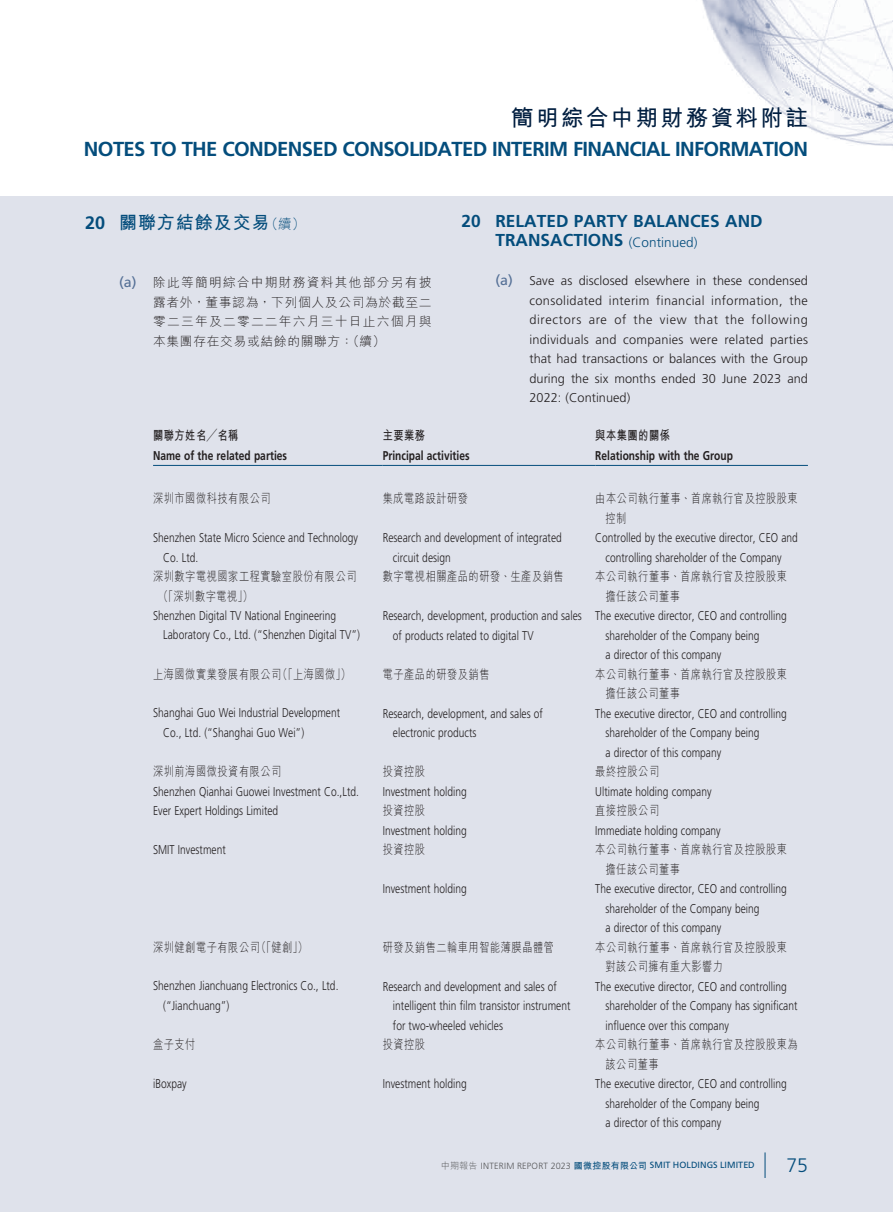
<style>
.page{position:relative;width:893px;height:1212px;background:#dfe2eb}
.page>*{position:absolute;margin:0;border:0;box-sizing:border-box;transform-origin:0 0}
.t1{font:700 22.5px "M Hei HK";letter-spacing:.11em;color:#001e40}
.t2{font:700 20.25px "Frutiger LT Std";letter-spacing:-.03em;color:#044d7c}
.t3{font:300 19.5px "Frutiger LT Std";color:#044d7c}
.t4{font:700 18px "M Hei HK";letter-spacing:.055em;color:#044d7c}
.t5{font:700 17.25px/19.5px "Frutiger LT Std";letter-spacing:.005em;color:#044d7c}
.t6{font:300 12.75px/19.5px "Frutiger LT Std";letter-spacing:.005em;color:#231f20;scale:.8 1}
.t7{font:300 12.75px/19.5px "M Hei HK";letter-spacing:.055em;color:#231f20;scale:.8 1}
.t8{font:300 12.75px/19.6px "Frutiger LT Std";letter-spacing:.005em;color:#231f20;text-align:justify}
.t9{font:300 12.75px/19.5px "M Hei HK";letter-spacing:.055em;color:#231f20;text-align:justify}
.t10{font:700 12.75px "Frutiger LT Std";letter-spacing:.005em;color:#231f20;scale:.8 1}
.t11{font:700 12.75px "M Hei HK";letter-spacing:.055em;color:#231f20;scale:.8 1}
.t12{font:9px "Frutiger LT Std";letter-spacing:.005em;color:#044d7c}
.s1{font-family:"Frutiger LT Std"}
.s2{font-weight:300;font-size:13.5px}
.s3{font-family:"Frutiger LT Std";font-weight:400;font-size:14.25px;color:#557096}
.s4{font-weight:400;font-size:14.25px;color:#557096}
.s5{font-family:"M Hei HK";font-weight:300;color:#57585a}
.s6{font-weight:300;color:#57585a}
.s7{font-family:"M Hei HK";font-weight:700}
</style>
<div class="page">
<img style="left:0;top:0;width:893px;height:196px">
<svg style="left:765px;top:1152px;width:1px;height:26px"></svg>
<hr style="left:153px;top:465px;width:230px;height:1px;background:#044d7c">
<hr style="left:383px;top:465px;width:212px;height:1px;background:#044d7c">
<hr style="left:595px;top:465px;width:213px;height:1px;background:#044d7c">
<h1 class="t1" style="left:511px;top:102px;width:298px">簡明綜合中期財務資料附註</h1>
<h2 class="t2" style="left:84px;top:137px;width:726px">NOTES TO THE CONDENSED CONSOLIDATED INTERIM FINANCIAL INFORMATION</h2>
<h3 class="t4" style="left:85px;top:209px;width:222px"><span class="s1">20</span> 關聯方結餘及交易<span class="s2">（續）</span></h3>
<p class="t9" style="left:153px;top:273px;width:280px;text-indent:-34px"><span class="s3">(a)</span> 除此等簡明綜合中期財務資料其他部分另有披露者外，董事認為，下列個人及公司為於截至二零二三年及二零二二年六月三十日止六個月與本集團存在交易或結餘的關聯方：（續）</p>
<h3 class="t5" style="left:495px;top:211px;width:269px;text-indent:-34px">20 RELATED PARTY BALANCES AND<br>TRANSACTIONS <span class="s2">(Continued)</span></h3>
<p class="t8" style="left:529px;top:271px;width:280px;text-indent:-34px"><span class="s4">(a)</span> Save as disclosed elsewhere in these condensed consolidated interim financial information, the directors are of the view that the following individuals and companies were related parties that had transactions or balances with the Group during the six months ended 30 June 2023 and 2022: (Continued)</p>
<p class="t11" style="left:153px;top:426px;width:108px">關聯方姓名╱名稱</p>
<p class="t11" style="left:383px;top:426px;width:55px">主要業務</p>
<p class="t11" style="left:595px;top:426px;width:95px">與本集團的關係</p>
<p class="t10" style="left:153px;top:448px;width:169px">Name of the related parties</p>
<p class="t10" style="left:383px;top:448px;width:110px">Principal activities</p>
<p class="t10" style="left:595px;top:448px;width:174px">Relationship with the Group</p>
<p class="t7" style="left:153px;top:488px;width:149px">深圳市國微科技有限公司</p>
<p class="t7" style="left:383px;top:488px;width:108px">集成電路設計研發</p>
<p class="t7" style="left:605px;top:488px;width:242px;text-indent:-10px">由本公司執行董事、首席執行官及控股股東控制</p>
<p class="t6" style="left:163px;top:528px;width:245px;text-indent:-10px">Shenzhen State Micro Science and Technology<br>Co. Ltd.</p>
<p class="t6" style="left:393px;top:528px;width:213px;text-indent:-10px">Research and development of integrated circuit design</p>
<p class="t6" style="left:595px;top:528px;width:255px;text-align:center">Controlled by the executive director, CEO and controlling shareholder of the Company</p>
<p class="t7" style="left:158px;top:566px;width:250px;text-indent:-5px">深圳數字電視國家工程實驗室股份有限公司（「深圳數字電視」）</p>
<p class="t7" style="left:383px;top:566px;width:228px">數字電視相關產品的研發、生產及銷售</p>
<p class="t7" style="left:605px;top:566px;width:228px;text-indent:-10px">本公司執行董事、首席執行官及控股股東擔任該公司董事</p>
<p class="t6" style="left:163px;top:606px;width:247px;text-indent:-10px">Shenzhen Digital TV National Engineering<br>Laboratory Co., Ltd. (“Shenzhen Digital TV”)</p>
<p class="t6" style="left:393px;top:606px;width:238px;text-indent:-10px">Research, development, production and sales of products related to digital TV</p>
<p class="t6" style="left:605px;top:606px;width:228px;text-indent:-10px">The executive director, CEO and controlling shareholder of the Company being<br>a director of this company</p>
<p class="t7" style="left:153px;top:664px;width:249px">上海國微實業發展有限公司（「上海國微」）</p>
<p class="t7" style="left:383px;top:664px;width:135px">電子產品的研發及銷售</p>
<p class="t7" style="left:605px;top:664px;width:228px;text-indent:-10px">本公司執行董事、首席執行官及控股股東擔任該公司董事</p>
<p class="t6" style="left:163px;top:703px;width:223px;text-indent:-10px">Shanghai Guo Wei Industrial Development<br>Co., Ltd. (“Shanghai Guo Wei”)</p>
<p class="t6" style="left:393px;top:704px;width:189px;text-indent:-10px">Research, development, and sales of electronic products</p>
<p class="t6" style="left:605px;top:704px;width:228px;text-indent:-10px">The executive director, CEO and controlling shareholder of the Company being<br>a director of this company</p>
<p class="t7" style="left:153px;top:761px;width:162px">深圳前海國微投資有限公司</p>
<p class="t7" style="left:383px;top:761px;width:55px">投資控股</p>
<p class="t7" style="left:595px;top:761px;width:81px">最終控股公司</p>
<p class="t6" style="left:153px;top:782px;width:259px">Shenzhen Qianhai Guowei Investment Co.,Ltd.</p>
<p class="t6" style="left:383px;top:782px;width:107px">Investment holding</p>
<p class="t6" style="left:595px;top:782px;width:147px">Ultimate holding company</p>
<p class="t6" style="left:153px;top:801px;width:158px">Ever Expert Holdings Limited</p>
<p class="t7" style="left:383px;top:800px;width:55px">投資控股</p>
<p class="t7" style="left:595px;top:800px;width:81px">直接控股公司</p>
<p class="t6" style="left:383px;top:821px;width:107px">Investment holding</p>
<p class="t6" style="left:595px;top:821px;width:158px">Immediate holding company</p>
<p class="t6" style="left:153px;top:840px;width:92px">SMIT Investment</p>
<p class="t7" style="left:383px;top:839px;width:55px">投資控股</p>
<p class="t7" style="left:605px;top:839px;width:228px;text-indent:-10px">本公司執行董事、首席執行官及控股股東擔任該公司董事</p>
<p class="t6" style="left:383px;top:879px;width:107px">Investment holding</p>
<p class="t6" style="left:605px;top:879px;width:228px;text-indent:-10px">The executive director, CEO and controlling shareholder of the Company being<br>a director of this company</p>
<p class="t7" style="left:153px;top:937px;width:195px">深圳健創電子有限公司（「健創」）</p>
<p class="t7" style="left:383px;top:937px;width:216px">研發及銷售二輪車用智能薄膜晶體管</p>
<p class="t7" style="left:605px;top:937px;width:228px;text-indent:-10px">本公司執行董事、首席執行官及控股股東對該公司擁有重大影響力</p>
<p class="t6" style="left:163px;top:976px;width:221px;text-indent:-10px">Shenzhen Jianchuang Electronics Co., Ltd. (“Jianchuang”)</p>
<p class="t6" style="left:393px;top:977px;width:223px;text-indent:-10px">Research and development and sales of intelligent thin film transistor instrument for two-wheeled vehicles</p>
<p class="t6" style="left:605px;top:977px;width:241px;text-indent:-10px">The executive director, CEO and controlling shareholder of the Company has significant influence over this company</p>
<p class="t7" style="left:153px;top:1034px;width:55px">盒子支付</p>
<p class="t7" style="left:383px;top:1034px;width:55px">投資控股</p>
<p class="t7" style="left:605px;top:1034px;width:242px;text-indent:-10px">本公司執行董事、首席執行官及控股股東為該公司董事</p>
<p class="t6" style="left:153px;top:1074px;width:44px">iBoxpay</p>
<p class="t6" style="left:383px;top:1074px;width:107px">Investment holding</p>
<p class="t6" style="left:605px;top:1074px;width:228px;text-indent:-10px">The executive director, CEO and controlling shareholder of the Company being<br>a director of this company</p>
<p class="t12" style="left:441px;top:1160px;width:315px"><span class="s5">中期報告</span> <span class="s6">INTERIM REPORT 2023</span> <span class="s7">國微控股有限公司</span> SMIT HOLDINGS LIMITED</p>
<h3 class="t3" style="left:786px;top:1154px;width:23px">75</h3>
</div>
